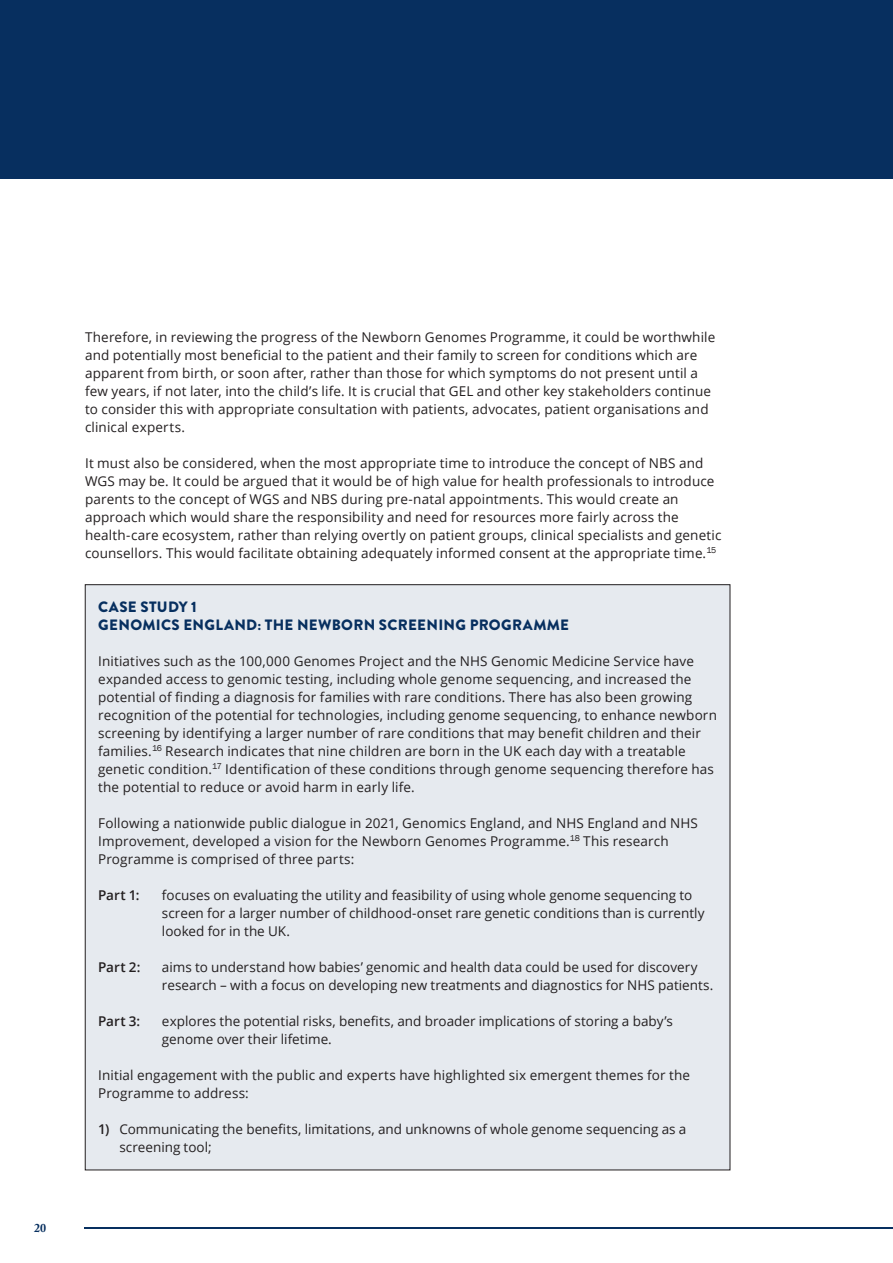
<style>
.page{position:relative;width:893px;height:1263px;background:#fff}
.page>*{position:absolute;margin:0;border:0;box-sizing:border-box;transform-origin:0 0}
.Main_Body_Indent{font:900 15px/18px "Brandon Grotesque";letter-spacing:.02em;color:#072f5f}
.Main_Body_Indent-2{font:13.5px/18px "Open Sans";letter-spacing:.01em;color:#231f20}
.Main_Body_Indent-3{font:600 13.5px "Open Sans";color:#231f20}
.t1{font:700 12px "Adobe Caslon Pro";color:#072f5f}
.s1{font-weight:600}
</style>
<div class="page">
<div style="left:0;top:0;width:893px;height:179px;background:#072f5f"></div>
<div style="left:85px;top:585px;width:645px;height:585px;background:#e6eaef"></div>
<hr style="left:84px;top:1227px;width:809px;height:2px;background:#072f5f">
<p class="t1" style="left:34px;top:1221px;width:13px">20</p>
<p class="Main_Body_Indent-2" style="left:85px;top:328px;width:632px">Therefore, in reviewing the progress of the Newborn Genomes Programme, it could be worthwhile and potentially most beneficial to the patient and their family to screen for conditions which are apparent from birth, or soon after, rather than those for which symptoms do not present until a few years, if not later, into the child’s life. It is crucial that GEL and other key stakeholders continue to consider this with appropriate consultation with patients, advocates, patient organisations and clinical experts.</p>
<p class="Main_Body_Indent-2" style="left:85px;top:454px;width:638px">It must also be considered, when the most appropriate time to introduce the concept of NBS and WGS may be. It could be argued that it would be of high value for health professionals to introduce parents to the concept of WGS and NBS during pre-natal appointments. This would create an approach which would share the responsibility and need for resources more fairly across the health-care ecosystem, rather than relying overtly on patient groups, clinical specialists and genetic counsellors. This would facilitate obtaining adequately informed consent at the appropriate time.<sup>15</sup></p>
<p class="Main_Body_Indent" style="left:98px;top:598px;width:472px">CASE STUDY 1<br>GENOMICS ENGLAND: THE NEWBORN SCREENING PROGRAMME</p>
<p class="Main_Body_Indent-2" style="left:98px;top:652px;width:620px">Initiatives such as the 100,000 Genomes Project and the NHS Genomic Medicine Service have expanded access to genomic testing, including whole genome sequencing, and increased the potential of finding a diagnosis for families with rare conditions. There has also been growing recognition of the potential for technologies, including genome sequencing, to enhance newborn screening by identifying a larger number of rare conditions that may benefit children and their families.<sup>16</sup> Research indicates that nine children are born in the UK each day with a treatable genetic condition.<sup>17</sup> Identification of these conditions through genome sequencing therefore has the potential to reduce or avoid harm in early life.</p>
<p class="Main_Body_Indent-2" style="left:98px;top:814px;width:601px">Following a nationwide public dialogue in 2021, Genomics England, and NHS England and NHS<br>Improvement, developed a vision for the Newborn Genomes Programme.<sup>18</sup> This research<br>Programme is comprised of three parts:</p>
<p class="Main_Body_Indent-3" style="left:98px;top:886px;width:43px">Part 1:</p>
<p class="Main_Body_Indent-2" style="left:162px;top:886px;width:544px">focuses on evaluating the utility and feasibility of using whole genome sequencing to screen for a larger number of childhood-onset rare genetic conditions than is currently looked for in the UK.</p>
<p class="Main_Body_Indent-3" style="left:98px;top:958px;width:44px">Part 2:</p>
<p class="Main_Body_Indent-2" style="left:162px;top:958px;width:553px">aims to understand how babies’ genomic and health data could be used for discovery research – with a focus on developing new treatments and diagnostics for NHS patients.</p>
<p class="Main_Body_Indent-3" style="left:98px;top:1012px;width:44px">Part 3:</p>
<p class="Main_Body_Indent-2" style="left:162px;top:1012px;width:513px">explores the potential risks, benefits, and broader implications of storing a baby’s genome over their lifetime.</p>
<p class="Main_Body_Indent-2" style="left:98px;top:1066px;width:593px">Initial engagement with the public and experts have highlighted six emergent themes for the<br>Programme to address:</p>
<p class="Main_Body_Indent-2" style="left:119px;top:1120px;width:568px;text-indent:-21px"><span class="s1">1)</span> Communicating the benefits, limitations, and unknowns of whole genome sequencing as a screening tool;</p>
</div>
